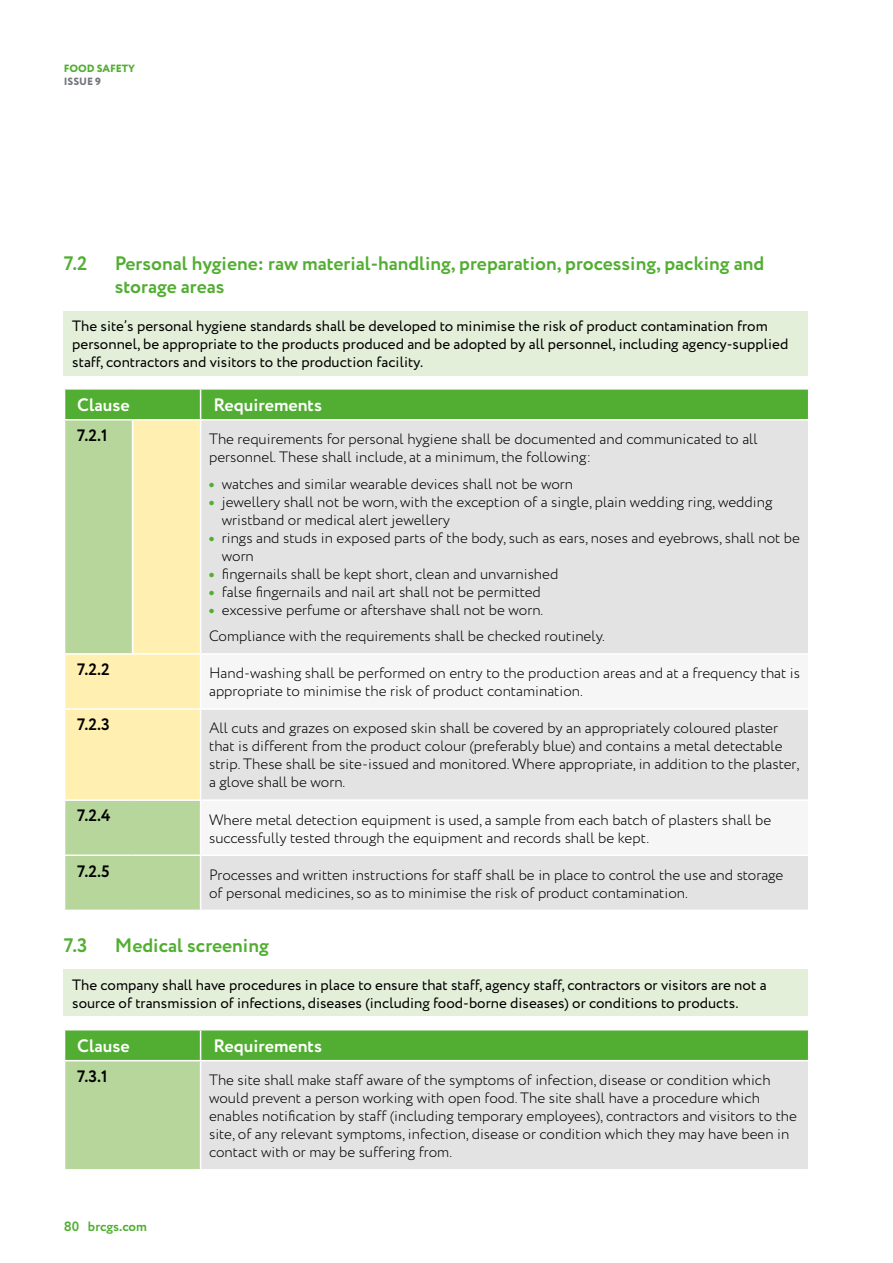
<style>
.page{position:relative;width:893px;height:1263px;background:#fff}
.page>*{position:absolute;margin:0;border:0;box-sizing:border-box;transform-origin:0 0}
.t1{font:700 19.5px/22.5px "Circe";color:#52ae32}
.t2{font:700 18px "Circe";color:#fff}
.t3{font:700 16.5px "Circe";color:#000}
.t4{font:300 15px/18px "Circe";color:#000}
.t5{font:15px/18px "Circe";color:#000}
.t6{font:700 13.5px "Circe";color:#52ae32}
.t7{font:800 10.5px "Circe";color:#52ae32}
.t8{font:800 10.5px "Circe";color:#74777b}
.s1{font-weight:800;color:#52ae32}
</style>
<div class="page">
<div style="left:64px;top:311px;width:744px;height:64px;background:#e4efda"></div>
<div style="left:65px;top:801px;width:135px;height:109px;background:#b7d69b"></div>
<svg style="left:65px;top:420px;width:135px;height:379px;background:#e8e7aa"></svg>
<div style="left:201px;top:420px;width:607px;height:490px;background:#e3e3e3"></div>
<svg style="left:201px;top:655px;width:607px;height:199px;fill:#f6f6f6"></svg>
<hr style="left:132px;top:420px;width:1px;height:233px;background:#fff">
<hr style="left:201px;top:653px;width:608px;height:2px;background:#fff">
<hr style="left:201px;top:708px;width:608px;height:2px;background:#fff">
<hr style="left:201px;top:799px;width:608px;height:2px;background:#fff">
<hr style="left:201px;top:854px;width:608px;height:2px;background:#fff">
<hr style="left:64px;top:653px;width:69px;height:2px;background:#fff">
<hr style="left:133px;top:653px;width:68px;height:2px;background:#fff">
<hr style="left:64px;top:708px;width:69px;height:2px;background:#fff">
<hr style="left:133px;top:708px;width:68px;height:2px;background:#fff">
<hr style="left:64px;top:854px;width:69px;height:2px;background:#fff">
<hr style="left:133px;top:854px;width:68px;height:2px;background:#fff">
<div style="left:64px;top:389px;width:745px;height:30px;background:#52ae32"></div>
<div style="left:64px;top:970px;width:744px;height:46px;background:#e4efda"></div>
<svg style="left:65px;top:1030px;width:743px;height:30px;background:#55af36"></svg>
<div style="left:65px;top:1061px;width:136px;height:109px;background:#b7d69b"></div>
<div style="left:201px;top:1061px;width:608px;height:109px;background:#e3e3e3"></div>
<hr style="left:200px;top:1030px;width:1px;height:30px;background:#fff">
<hr style="left:64px;top:1169px;width:137px;height:1px;background:#fff">
<hr style="left:200px;top:1061px;width:1px;height:108px;background:#fff">
<hr style="left:808px;top:1061px;width:1px;height:108px;background:#fff">
<hr style="left:201px;top:1169px;width:608px;height:1px;background:#fff">
<p class="t7" style="left:64px;top:61px;width:73px">FOOD SAFETY</p>
<p class="t8" style="left:64px;top:75px;width:39px">ISSUE 9</p>
<h1 class="t1" style="left:64px;top:253px;width:25px">7.2</h1>
<h1 class="t1" style="left:115px;top:253px;width:651px">Personal hygiene: raw material-handling, preparation, processing, packing and storage areas</h1>
<p class="t5" style="left:72px;top:317px;width:717px">The site’s personal hygiene standards shall be developed to minimise the risk of product contamination from personnel, be appropriate to the products produced and be adopted by all personnel, including agency-supplied staff, contractors and visitors to the production facility.</p>
<p class="t2" style="left:77px;top:393px;width:54px">Clause</p>
<p class="t2" style="left:213px;top:393px;width:110px">Requirements</p>
<p class="t3" style="left:77px;top:424px;width:32px">7.2.1</p>
<p class="t4" style="left:209px;top:430px;width:550px">The requirements for personal hygiene shall be documented and communicated to all personnel. These shall include, at a minimum, the following:</p>
<p class="t4" style="left:209px;top:475px;width:365px"><span class="s1">•</span> watches and similar wearable devices shall not be worn</p>
<p class="t4" style="left:222px;top:493px;width:552px;text-indent:-13px"><span class="s1">•</span> jewellery shall not be worn, with the exception of a single, plain wedding ring, wedding wristband or medical alert jewellery</p>
<p class="t4" style="left:222px;top:529px;width:580px;text-indent:-13px"><span class="s1">•</span> rings and studs in exposed parts of the body, such as ears, noses and eyebrows, shall not be worn</p>
<p class="t4" style="left:209px;top:565px;width:351px"><span class="s1">•</span> fingernails shall be kept short, clean and unvarnished</p>
<p class="t4" style="left:209px;top:583px;width:333px"><span class="s1">•</span> false fingernails and nail art shall not be permitted</p>
<p class="t4" style="left:209px;top:597px;width:397px;line-height:26.5px"><span class="s1">•</span> excessive perfume or aftershave shall not be worn.<br>Compliance with the requirements shall be checked routinely.</p>
<p class="t3" style="left:77px;top:658px;width:34px">7.2.2</p>
<p class="t4" style="left:209px;top:664px;width:592px">Hand-washing shall be performed on entry to the production areas and at a frequency that is appropriate to minimise the risk of product contamination.</p>
<p class="t3" style="left:77px;top:714px;width:34px">7.2.3</p>
<p class="t4" style="left:209px;top:720px;width:592px">All cuts and grazes on exposed skin shall be covered by an appropriately coloured plaster that is different from the product colour (preferably blue) and contains a metal detectable strip. These shall be site-issued and monitored. Where appropriate, in addition to the plaster, a glove shall be worn.</p>
<p class="t3" style="left:77px;top:805px;width:35px">7.2.4</p>
<p class="t4" style="left:209px;top:811px;width:564px">Where metal detection equipment is used, a sample from each batch of plasters shall be successfully tested through the equipment and records shall be kept.</p>
<p class="t3" style="left:77px;top:860px;width:34px">7.2.5</p>
<p class="t4" style="left:209px;top:866px;width:576px">Processes and written instructions for staff shall be in place to control the use and storage of personal medicines, so as to minimise the risk of product contamination.</p>
<h1 class="t1" style="left:64px;top:935px;width:25px">7.3</h1>
<h1 class="t1" style="left:115px;top:935px;width:155px">Medical screening</h1>
<p class="t5" style="left:72px;top:976px;width:696px">The company shall have procedures in place to ensure that staff, agency staff, contractors or visitors are not a source of transmission of infections, diseases (including food-borne diseases) or conditions to products.</p>
<p class="t2" style="left:77px;top:1034px;width:54px">Clause</p>
<p class="t2" style="left:213px;top:1034px;width:110px">Requirements</p>
<p class="t3" style="left:77px;top:1065px;width:32px">7.3.1</p>
<p class="t4" style="left:209px;top:1071px;width:589px">The site shall make staff aware of the symptoms of infection, disease or condition which would prevent a person working with open food. The site shall have a procedure which enables notification by staff (including temporary employees), contractors and visitors to the site, of any relevant symptoms, infection, disease or condition which they may have been in contact with or may be suffering from.</p>
<p class="t6" style="left:64px;top:1217px;width:85px">80 brcgs.com</p>
</div>
